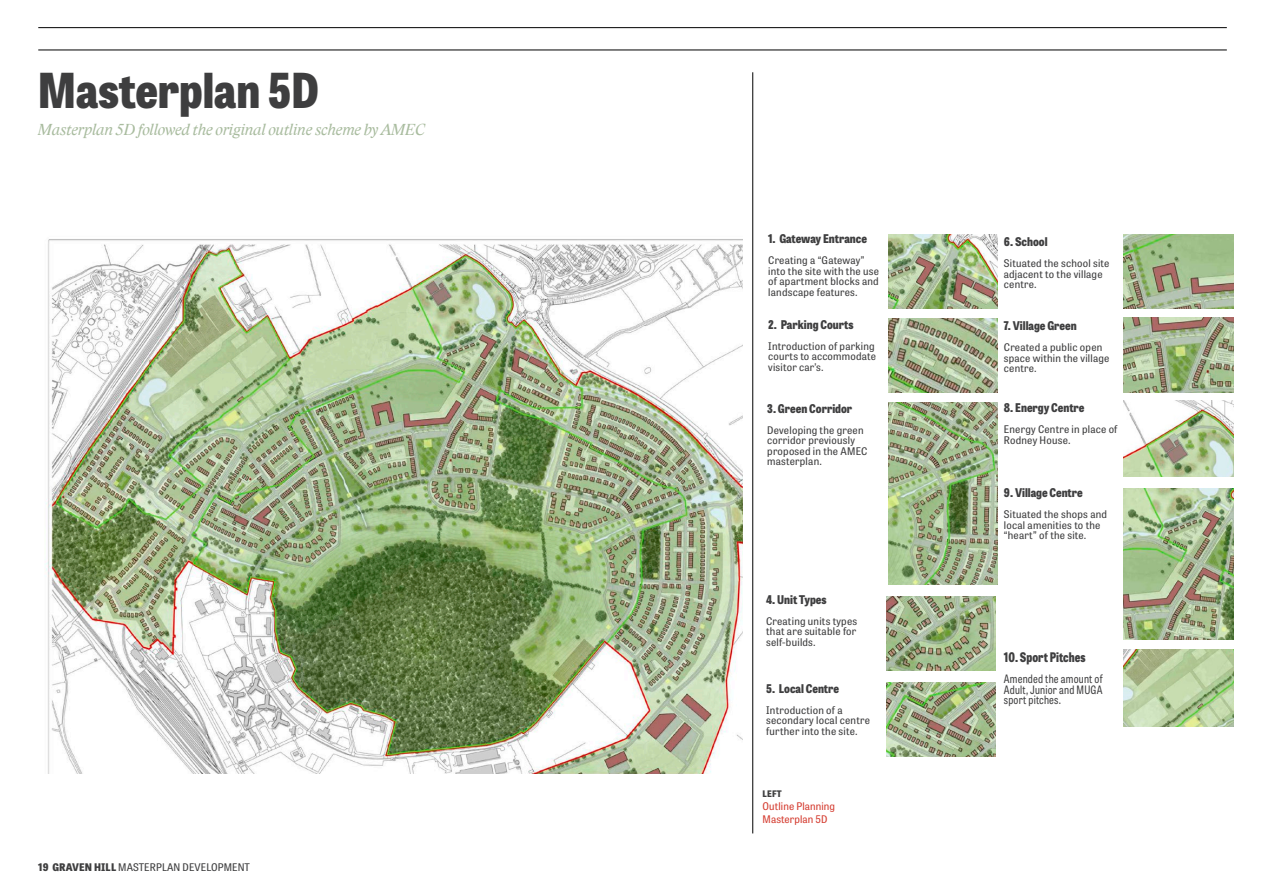
<style>
.page{position:relative;width:1263px;height:893px;background:#fff}
.page>*{position:absolute;margin:0;border:0;box-sizing:border-box;transform-origin:0 0}
.t1{font:800 semi-condensed 48px "Tablet Gothic";color:#3e3e3f}
.t2{font:italic 16.5px "Lido STF";letter-spacing:-.01em;color:#a9bc9f}
.t3{font:800 semi-condensed 13.2px "Tablet Gothic";color:#3e3e3f;scale:.91 1}
.t4{font:800 semi-condensed 12px "Tablet Gothic";color:#3e3e3f}
.t5{font:semi-condensed 11.55px/10.5px "Tablet Gothic";letter-spacing:.02em;color:#3e3e3f;text-align:justify;scale:.91 1}
.t6{font:semi-condensed 10.5px/10.5px "Tablet Gothic";letter-spacing:.02em;color:#3e3e3f;scale:1.1 1}
.t7{font:semi-condensed 10.5px "Tablet Gothic";letter-spacing:.01em;color:#d53f33;scale:1.1 1}
.t8{font:800 semi-condensed 9px "Tablet Gothic";color:#3e3e3f;scale:1.1 1}
.s1{font-weight:800}
</style>
<div class="page">
<hr style="left:38px;top:50px;width:1189px;height:1px;background:#000">
<hr style="left:38px;top:27px;width:1189px;height:1px;background:#000">
<hr style="left:752px;top:72px;width:1px;height:761px;background:#000">
<img style="left:888px;top:235px;width:109px;height:74px">
<img style="left:886px;top:597px;width:109px;height:74px">
<img style="left:886px;top:682px;width:109px;height:74px">
<img style="left:1124px;top:234px;width:109px;height:74px">
<img style="left:1124px;top:318px;width:109px;height:74px">
<img style="left:888px;top:319px;width:109px;height:74px">
<img style="left:888px;top:402px;width:109px;height:183px">
<img style="left:1124px;top:400px;width:109px;height:77px">
<img style="left:1124px;top:650px;width:109px;height:77px">
<img style="left:1124px;top:488px;width:109px;height:151px">
<img style="left:45px;top:239px;width:698px;height:534px">
<p class="t1" style="left:38px;top:56px;width:283px">Masterplan 5D</p>
<p class="t2" style="left:38px;top:119px;width:389px">Masterplan 5D followed the original outline scheme by AMEC</p>
<p class="t6" style="left:38px;top:861px;width:194px"><span class="s1">19 GRAVEN HILL</span> MASTERPLAN DEVELOPMENT</p>
<p class="t4" style="left:768px;top:230px;width:100px">1. Gateway Entrance</p>
<p class="t6" style="left:768px;top:255px;width:102px">Creating a “Gateway” into the site with the use of apartment blocks and landscape features.</p>
<p class="t4" style="left:768px;top:316px;width:87px">2. Parking Courts</p>
<p class="t6" style="left:768px;top:340px;width:99px">Introduction of parking courts to accommodate visitor car’s.</p>
<p class="t4" style="left:767px;top:400px;width:87px">3. Green Corridor</p>
<p class="t6" style="left:767px;top:424px;width:92px">Developing the green corridor previously proposed in the AMEC masterplan.</p>
<p class="t4" style="left:766px;top:591px;width:62px">4. Unit Types</p>
<p class="t6" style="left:766px;top:615px;width:84px;text-align:justify">Creating units types that are suitable for self-builds.</p>
<p class="t4" style="left:766px;top:680px;width:74px">5. Local Centre</p>
<p class="t6" style="left:766px;top:704px;width:96px">Introduction of a secondary local centre further into the site.</p>
<p class="t8" style="left:762px;top:788px;width:19px">LEFT</p>
<p class="t7" style="left:762px;top:799px;width:67px">Outline Planning</p>
<p class="t7" style="left:762px;top:812px;width:61px">Masterplan 5D</p>
<p class="t4" style="left:1004px;top:233px;width:45px">6. School</p>
<p class="t6" style="left:1004px;top:258px;width:97px">Situated the school site adjacent to the village centre.</p>
<p class="t4" style="left:1004px;top:317px;width:74px">7. Village Green</p>
<p class="t6" style="left:1004px;top:342px;width:97px">Created a public open space within the village centre.</p>
<p class="t4" style="left:1004px;top:399px;width:82px">8. Energy Centre</p>
<p class="t6" style="left:1004px;top:424px;width:105px">Energy Centre in place of<br>Rodney House.</p>
<p class="t4" style="left:1004px;top:484px;width:80px">9. Village Centre</p>
<p class="t6" style="left:1004px;top:509px;width:95px">Situated the shops and local amenities to the “heart” of the site.</p>
<p class="t3" style="left:1004px;top:648px;width:91px">10. Sport Pitches</p>
<p class="t5" style="left:1004px;top:673px;width:110px">Amended the amount of Adult, Junior and MUGA sport pitches.</p>
</div>
